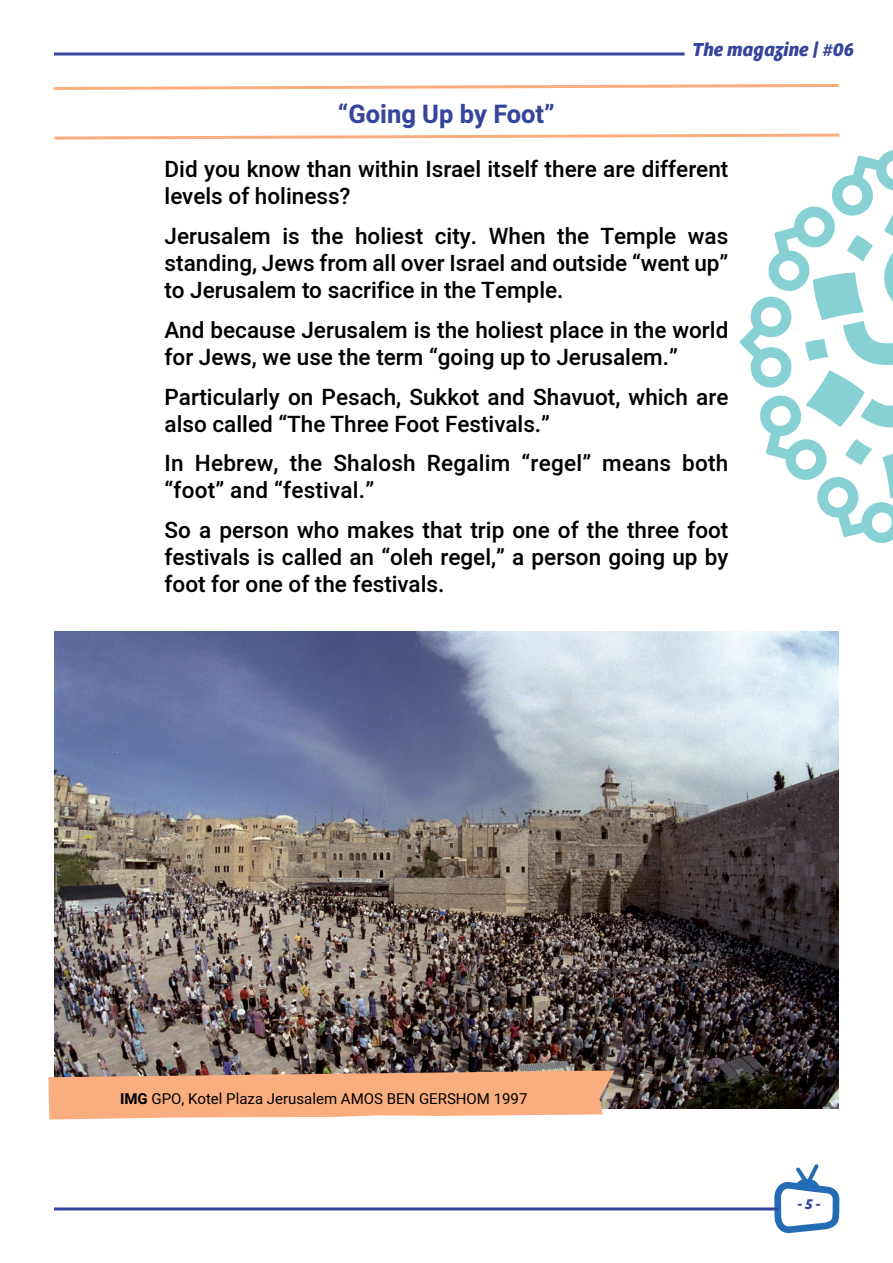
<style>
.page{position:relative;width:893px;height:1263px;background:#fff}
.page>*{position:absolute;margin:0;border:0;box-sizing:border-box;transform-origin:0 0}
.t1{font:700 25.5px "Heebo";color:#35449c}
.t2{font:500 22.5px/27px "Heebo";color:#000}
.t3{font:italic 700 19.5px "Bree";color:#35449c}
.t4{font:15px "Heebo";color:#000}
.t5{font:italic 700 15px "Bree";color:#35449c}
.s1{font-weight:700}
</style>
<div class="page">
<hr style="left:54px;top:53px;width:631px;height:3px;background:#35449c">
<svg style="left:774px;top:1164px;width:65px;height:69px"></svg>
<hr style="left:54px;top:1207px;width:724px;height:3px;background:#35449c">
<svg style="left:53px;top:84px;width:786px;height:6px"></svg>
<svg style="left:54px;top:133px;width:786px;height:7px"></svg>
<img style="left:54px;top:631px;width:785px;height:478px">
<svg style="left:740px;top:150px;width:153px;height:393px"></svg>
<svg style="left:48px;top:1070px;width:566px;height:49px;background:#eeab82"></svg>
<p class="t3" style="left:692px;top:34px;width:163px">The magazine | #06</p>
<p class="t1" style="left:338px;top:96px;width:218px">“Going Up by Foot“</p>
<p class="t2" style="left:165px;top:156px;width:565px">Did you know than within Israel itself there are different levels of holiness?</p>
<p class="t2" style="left:688px;top:223px;width:42px">was</p>
<p class="t2" style="left:165px;top:223px;width:565px">Jerusalem<br>standing, Jews from all over Israel and outside “went up“ to Jerusalem to sacrifice in the Temple.</p>
<p class="t2" style="left:165px;top:317px;width:565px">And because Jerusalem is the holiest place in the world for Jews, we use the term “going up to Jerusalem “.</p>
<p class="t2" style="left:165px;top:383px;width:565px">Particularly on Pesach, Sukkot and Shavuot, which are also called “The Three Foot Festivals “.</p>
<p class="t2" style="left:682px;top:450px;width:48px">both</p>
<p class="t2" style="left:311px;top:223px;width:34px">the</p>
<p class="t2" style="left:355px;top:223px;width:70px">holiest</p>
<p class="t2" style="left:489px;top:223px;width:58px">When</p>
<p class="t2" style="left:557px;top:223px;width:34px">the</p>
<p class="t2" style="left:600px;top:223px;width:77px">Temple</p>
<p class="t2" style="left:282px;top:223px;width:19px">is</p>
<p class="t2" style="left:435px;top:223px;width:44px">city.</p>
<p class="t2" style="left:522px;top:450px;width:71px">“regel”</p>
<p class="t2" style="left:195px;top:450px;width:85px">Hebrew,</p>
<p class="t2" style="left:290px;top:450px;width:34px">the</p>
<p class="t2" style="left:333px;top:450px;width:84px">Shalosh</p>
<p class="t2" style="left:427px;top:450px;width:85px">Regalim</p>
<p class="t2" style="left:165px;top:450px;width:211px">In<br>“foot” and “festival “.</p>
<p class="t2" style="left:165px;top:517px;width:565px;text-align:justify">So a person who makes that trip one of the three foot festivals is called an “oleh regel,” a person going up by foot for one of the festivals.</p>
<p class="t2" style="left:602px;top:450px;width:70px">means</p>
<p class="t4" style="left:120px;top:1088px;width:409px"><span class="s1">IMG</span> GPO, Kotel Plaza Jerusalem AMOS BEN GERSHOM 1997</p>
<p class="t5" style="left:797px;top:1192px;width:25px">-5-</p>
</div>
